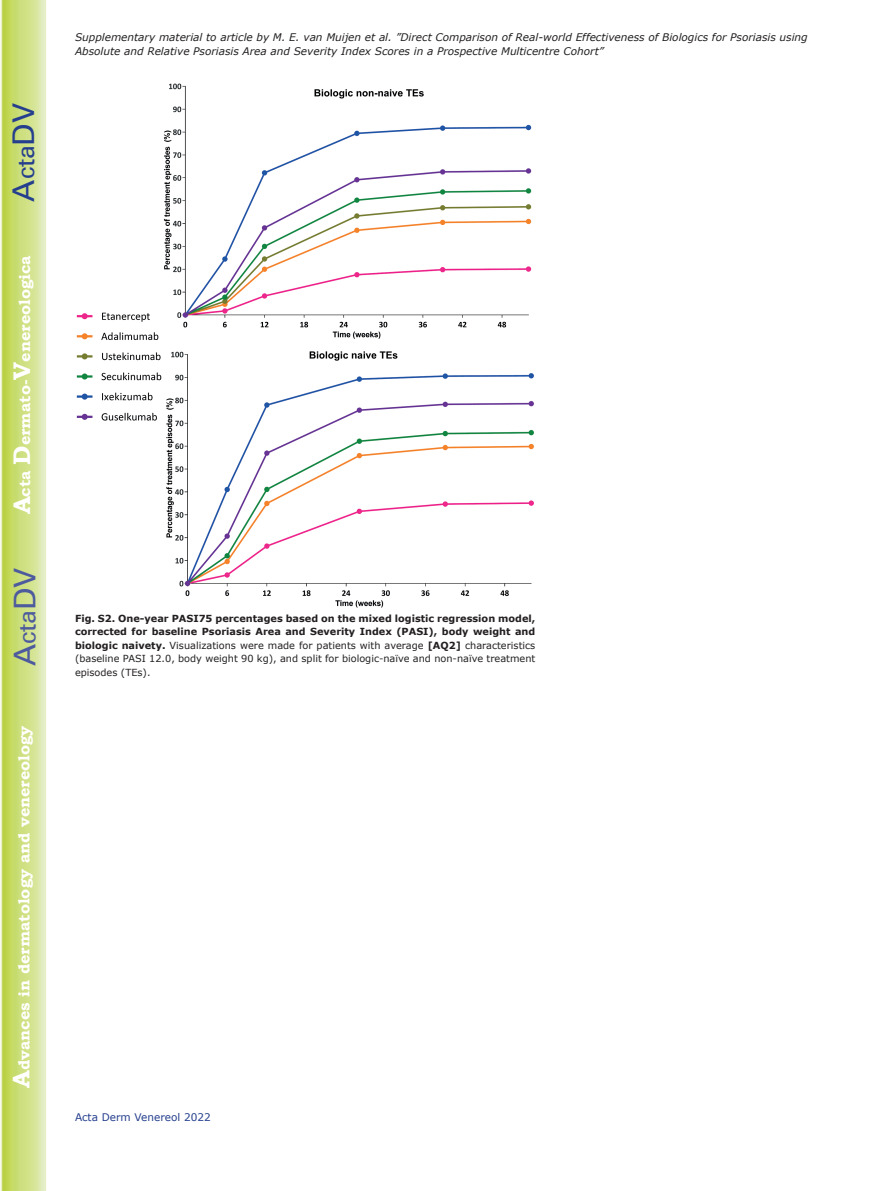
<style>
.page{position:relative;width:893px;height:1191px;background:#fff}
.page>*{position:absolute;margin:0;border:0;box-sizing:border-box;transform-origin:0 0}
.t1{font:30px "Univers";color:#4d5a9e}
.t2{font:30px "Univers";color:#253f8e}
.t3{font:700 15.75px "Bookman Old Style";color:#fff}
.t4{font:italic 10.5px/13.5px "Verdana";color:#231f20}
.t5{font:10.5px "Verdana";color:#253f8e}
.t6{font:700 9.75px/13.5px "Verdana";color:#231f20;text-align:justify}
.s1{font-size:24px}
.s2{font-weight:400}
</style>
<div class="page">
<svg style="left:1px;top:0;width:45px;height:1191px;background:#cfe084"></svg>
<img style="left:76px;top:83px;width:458px;height:525px">
<h1 class="t2" style="left:6px;top:201px;width:100px;rotate:-90deg">A<span class="s1">cta</span>DV</h1>
<h2 class="t3" style="left:15px;top:514px;width:260px;rotate:-90deg"><span class="s1">A</span>cta <span class="s1">D</span>ermato-<span class="s1">V</span>enereologica</h2>
<h1 class="t1" style="left:7px;top:666px;width:100px;rotate:-90deg">A<span class="s1">cta</span>DV</h1>
<h2 class="t3" style="left:15px;top:1088px;width:364px;rotate:-90deg"><span class="s1">A</span>dvances in dermatology and venereology</h2>
<p class="t4" style="left:75px;top:31px;width:734px">Supplementary material to article by M. E. van Muijen et al. ”Direct Comparison of Real-world Effectiveness of Biologics for Psoriasis using<br>Absolute and Relative Psoriasis Area and Severity Index Scores in a Prospective Multicentre Cohort”</p>
<p class="t6" style="left:75px;top:611px;width:462px">Fig. S2. One-year PASI75 percentages based on the mixed logistic regression model, corrected for baseline Psoriasis Area and Severity Index (PASI), body weight and biologic naivety. <span class="s2">Visualizations were made for patients with average</span> [AQ2] <span class="s2">characteristics (baseline PASI 12.0, body weight 90 kg), and split for biologic-naïve and non-naïve treatment episodes (TEs).</span></p>
<p class="t5" style="left:75px;top:1110px;width:137px">Acta Derm Venereol 2022</p>
</div>
